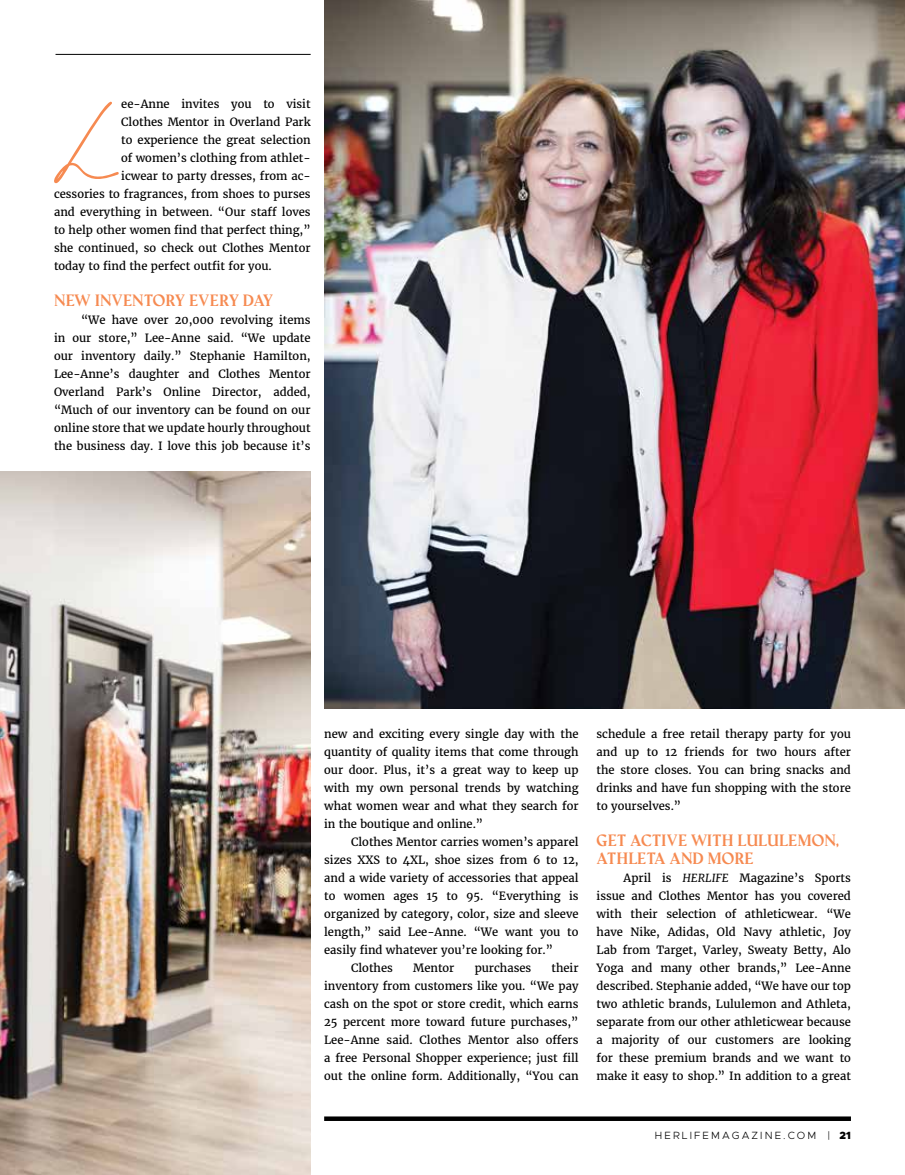
<style>
.page{position:relative;width:905px;height:1175px;background:#fff}
.page>*{position:absolute;margin:0;border:0;box-sizing:border-box;transform-origin:0 0}
.t1{font:105px "Testimonia";color:#f68a51}
.t2{font:700 15px/18px "Amagro";color:#f68a51}
.t3{font:11.25px/18px "Merriweather";color:#000;text-align:justify}
.t4{font:300 10.5px "Metropolis";letter-spacing:.2em;color:#000}
.s1{font-style:italic}
.s2{font-weight:900}
</style>
<div class="page">
<img style="left:0;top:471px;width:310px;height:703px">
<img style="left:324px;top:0;width:580px;height:708px">
<svg style="left:324px;top:1116px;width:526px;height:4px;fill:#000"></svg>
<hr style="left:56px;top:54px;width:254px;height:1px;background:#000">
<h1 class="t1" style="left:57px;top:92px;width:65px">L</h1>
<p class="t3" style="left:121px;top:95px;width:191px">ee-Anne invites you to visit</p>
<p class="t3" style="left:121px;top:113px;width:191px">Clothes Mentor in Overland Park</p>
<p class="t3" style="left:121px;top:131px;width:191px">to experience the great selection</p>
<p class="t3" style="left:121px;top:149px;width:191px">of women’s clothing from athlet-</p>
<p class="t3" style="left:121px;top:167px;width:191px">icwear to party dresses, from ac-</p>
<p class="t3" style="left:54px;top:185px;width:258px">cessories to fragrances, from shoes to purses</p>
<p class="t3" style="left:54px;top:203px;width:258px">and everything in between. “Our staff loves</p>
<p class="t3" style="left:54px;top:221px;width:258px">to help other women find that perfect thing,”</p>
<p class="t3" style="left:54px;top:239px;width:258px">she continued, so check out Clothes Mentor</p>
<p class="t3" style="left:54px;top:257px;width:219px">today to find the perfect outfit for you.</p>
<h2 class="t2" style="left:54px;top:292px;width:221px">NEW INVENTORY EVERY DAY</h2>
<p class="t3" style="left:54px;top:311px;width:258px;text-indent:27px">“We have over 20,000 revolving items in our store,” Lee-Anne said. “We update our inventory daily.” Stephanie Hamilton, Lee-Anne’s daughter and Clothes Mentor Overland Park’s Online Director, added, “Much of our inventory can be found on our online store that we update hourly throughout the business day. I love this job because it’s</p>
<p class="t3" style="left:324px;top:725px;width:256px">new and exciting every single day with the quantity of quality items that come through our door. Plus, it’s a great way to keep up with my own personal trends by watching what women wear and what they search for in the boutique and online.”</p>
<p class="t3" style="left:351px;top:833px;width:229px">Clothes Mentor carries women’s apparel</p>
<p class="t3" style="left:324px;top:851px;width:256px">sizes XXS to 4XL, shoe sizes from 6 to 12,</p>
<p class="t3" style="left:324px;top:869px;width:256px">and a wide variety of accessories that appeal</p>
<p class="t3" style="left:324px;top:887px;width:256px">to women ages 15 to 95. “Everything is</p>
<p class="t3" style="left:324px;top:905px;width:256px">organized by category, color, size and sleeve</p>
<p class="t3" style="left:324px;top:923px;width:256px">length,” said Lee-Anne. “We want you to</p>
<p class="t3" style="left:324px;top:941px;width:230px">easily find whatever you’re looking for.”</p>
<p class="t3" style="left:351px;top:959px;width:43px">Clothes</p>
<p class="t3" style="left:413px;top:959px;width:43px">Mentor</p>
<p class="t3" style="left:474px;top:959px;width:58px">purchases</p>
<p class="t3" style="left:324px;top:959px;width:256px;text-indent:227px">their inventory from customers like you. “We pay cash on the spot or store credit, which earns 25 percent more toward future purchases,” Lee-Anne said. Clothes Mentor also offers a free Personal Shopper experience; just fill out the online form. Additionally, “You can</p>
<p class="t3" style="left:596px;top:725px;width:256px">schedule a free retail therapy party for you and up to 12 friends for two hours after the store closes. You can bring snacks and drinks and have fun shopping with the store to yourselves.”</p>
<h2 class="t2" style="left:596px;top:832px;width:244px">GET ACTIVE WITH LULULEMON,<br>ATHLETA AND MORE</h2>
<p class="t3" style="left:596px;top:869px;width:256px;text-indent:27px">April is <span class="s1">HERLIFE</span> Magazine’s Sports issue and Clothes Mentor has you covered with their selection of athleticwear. “We have Nike, Adidas, Old Navy athletic, Joy Lab from Target, Varley, Sweaty Betty, Alo Yoga and many other brands,” Lee-Anne described. Stephanie added, “We have our top two athletic brands, Lululemon and Athleta, separate from our other athleticwear because a majority of our customers are looking for these premium brands and we want to make it easy to shop.” In addition to a great</p>
<p class="t4" style="left:655px;top:1128px;width:197px">HERLIFEMAGAZINE.COM | <span class="s2">21</span></p>
</div>
